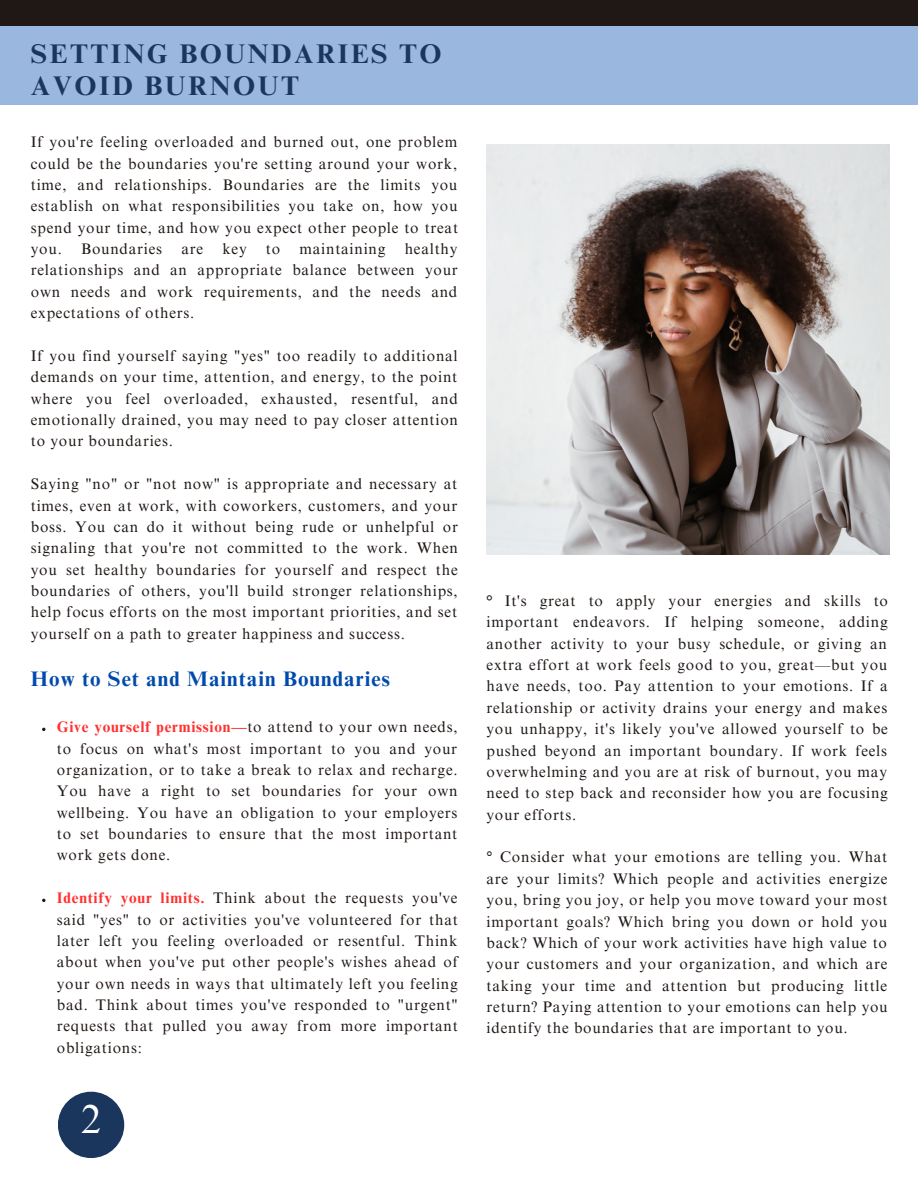
<style>
.page{position:relative;width:918px;height:1188px;background:#fff}
.page>*{position:absolute;margin:0;border:0;box-sizing:border-box;transform-origin:0 0}
.t1{font:40.5px "Times NRMT Pro";color:#fff}
.t2{font:700 27px/31.5px "Times NRMT Pro";letter-spacing:.09em;color:#1b365d}
.t3{font:700 21px "Times NRMT Pro";letter-spacing:.05em;color:#004aad}
.t4{font:15.3px/21.3px "Times NRMT Pro";letter-spacing:.05em;color:#201815;text-align:justify}
.s1{font-weight:700;color:#ff3131}
.s2{font-weight:700}
</style>
<div class="page">
<div style="left:0;top:0;width:918px;height:27px;background:#201815"></div>
<img style="left:487px;top:145px;width:402px;height:409px">
<div style="left:0;top:26px;width:918px;height:79px;background:#9ab7df"></div>
<div style="left:58px;top:1092px;width:66px;height:66px;background:#1b365d;border-radius:50%"></div>
<p class="t2" style="left:31px;top:41px;width:412px">SETTING BOUNDARIES TO<br>AVOID BURNOUT</p>
<p class="t4" style="left:31px;top:133px;width:429px">If you're feeling overloaded and burned out, one problem could be the boundaries you're setting around your work, time, and relationships. Boundaries are the limits you establish on what responsibilities you take on, how you spend your time, and how you expect other people to treat you.</p>
<p class="t4" style="left:81px;top:240px;width:83px">Boundaries</p>
<p class="t4" style="left:181px;top:240px;width:23px">are</p>
<p class="t4" style="left:222px;top:240px;width:26px">key</p>
<p class="t4" style="left:266px;top:240px;width:16px">to</p>
<p class="t4" style="left:299px;top:240px;width:88px">maintaining</p>
<p class="t4" style="left:31px;top:240px;width:428px;text-indent:374px">healthy relationships and an appropriate balance between your own needs and work requirements, and the needs and expectations of others.</p>
<p class="t4" style="left:31px;top:347px;width:429px">If you find yourself saying "yes" too readily to additional demands on your time, attention, and energy, to the point where you feel overloaded, exhausted, resentful, and emotionally drained, you may need to pay closer attention to your boundaries.</p>
<p class="t4" style="left:31px;top:475px;width:429px">Saying "no" or "not now" is appropriate and necessary at times, even at work, with coworkers, customers, and your boss. You can do it without being rude or unhelpful or signaling that you're not committed to the work. When you set healthy boundaries for yourself and respect the boundaries of others, you'll build stronger relationships, help focus efforts on the most important priorities, and set yourself on a path to greater happiness and success.</p>
<p class="t3" style="left:31px;top:671px;width:361px">How to Set and Maintain Boundaries</p>
<p class="t4" style="left:57px;top:718px;width:402px"><span class="s1">Give yourself permission—</span>to attend to your own needs, to focus on what's most important to you and your organization, or to take a break to relax and recharge.<br>You have a right to set boundaries for your own wellbeing. You have an obligation to your employers to set boundaries to ensure that the most important work gets done.</p>
<p class="t4" style="left:57px;top:889px;width:403px"><span class="s1">Identify your limits.</span> Think about the requests you've said "yes" to or activities you've volunteered for that later left you feeling overloaded or resentful. Think about when you've put other people's wishes ahead of your own needs in ways that ultimately left you feeling bad. Think about times you've responded to "urgent" requests that pulled you away from more important obligations:</p>
<p class="t1" style="left:81px;top:1104px;width:22px">2</p>
<p class="t4" style="left:487px;top:592px;width:403px"><span class="s2">°</span> It's great to apply your energies and skills to important endeavors. If helping someone, adding another activity to your busy schedule, or giving an extra effort at work feels good to you, great—but you have needs, too. Pay attention to your emotions. If a relationship or activity drains your energy and makes you unhappy, it's likely you've allowed yourself to be pushed beyond an important boundary. If work feels overwhelming and you are at risk of burnout, you may need to step back and reconsider how you are focusing your efforts.</p>
<p class="t4" style="left:487px;top:848px;width:403px">° Consider what your emotions are telling you. What are your limits? Which people and activities energize you, bring you joy, or help you move toward your most important goals? Which bring you down or hold you back? Which of your work activities have high value to your customers and your organization, and which are taking your time and attention but producing little return? Paying attention to your emotions can help you identify the boundaries that are important to you.</p>
</div>
